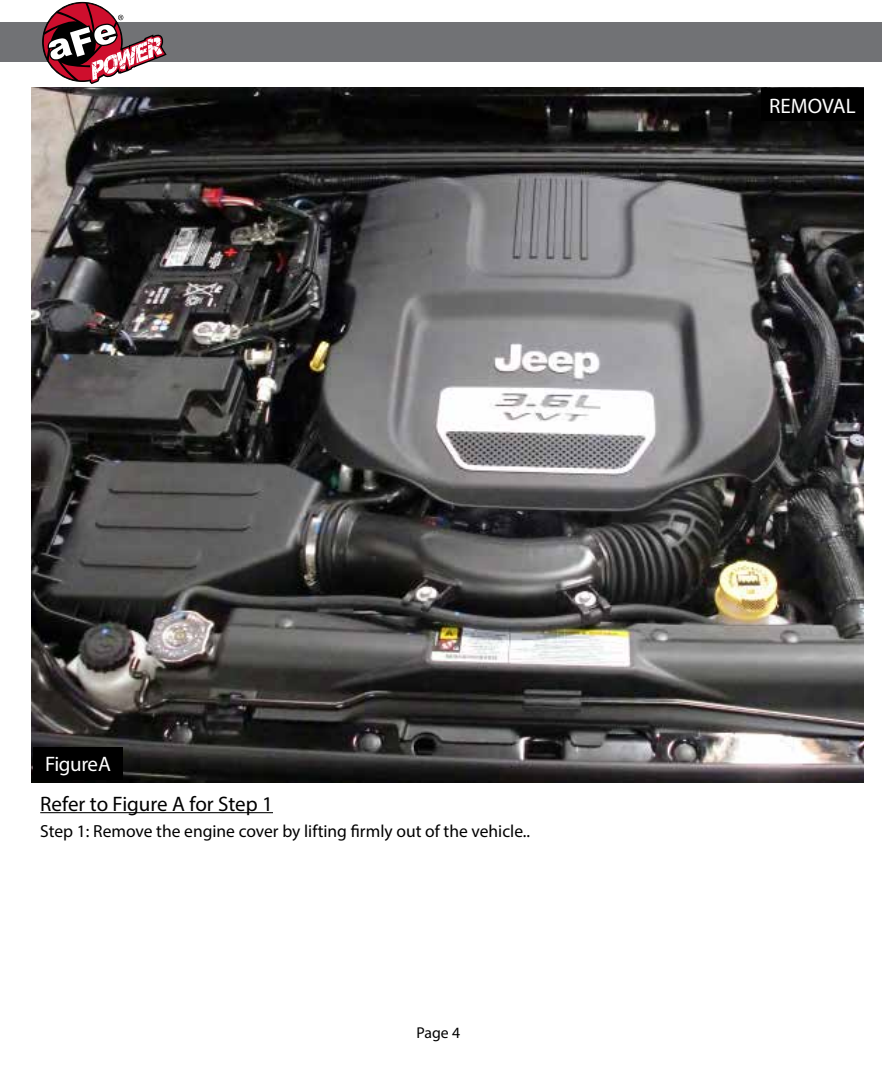
<style>
.page{position:relative;width:882px;height:1071px;background:#fff}
.page>*{position:absolute;margin:0;border:0;box-sizing:border-box;transform-origin:0 0}
.t1{font:21px "Myriad Pro";color:#000}
.t2{font:21px "Myriad Pro";color:#fff}
.t3{font:21px "Myriad Pro";letter-spacing:-.02em;color:#fff}
.t4{font:17.5px "Myriad Pro";color:#000}
.t5{font:15.75px "Myriad Pro";color:#000}
</style>
<div class="page">
<img style="left:32px;top:88px;width:832px;height:694px">
<div style="left:0;top:23px;width:882px;height:39px;background:#717275"></div>
<svg style="left:43px;top:3px;width:124px;height:81px"></svg>
<hr style="left:40px;top:812px;width:233px;height:1px;background:#000">
<div style="left:761px;top:88px;width:103px;height:33px;background:#000"></div>
<div style="left:33px;top:747px;width:90px;height:33px;background:#000"></div>
<p class="t2" style="left:769px;top:93px;width:88px">REMOVAL</p>
<p class="t3" style="left:45px;top:751px;width:67px">Figure A</p>
<p class="t1" style="left:40px;top:791px;width:234px">Refer to Figure A for Step 1</p>
<p class="t4" style="left:40px;top:820px;width:491px">Step 1: Remove the engine cover by lifting firmly out of the vehicle..</p>
<p class="t5" style="left:416px;top:1023px;width:45px">Page 4</p>
</div>
